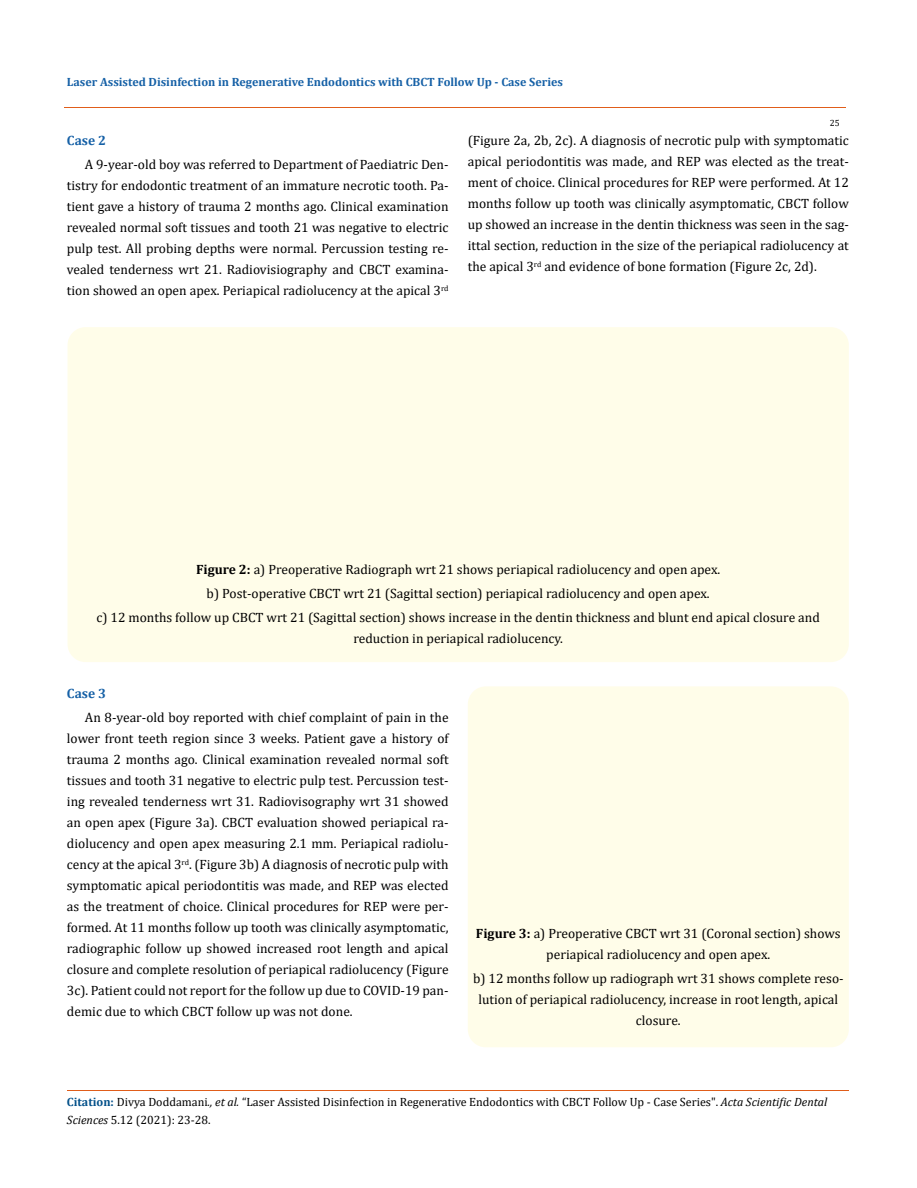
<style>
.page{position:relative;width:917px;height:1188px;background:#fff}
.page>*{position:absolute;margin:0;border:0;box-sizing:border-box;transform-origin:0 0}
.t1{font:13.5px/21px "Cambria";color:#000;text-align:justify}
.t2{font:700 13.5px "Cambria";color:#1560a6}
.t3{font:12px/18px "Cambria";color:#000}
.t4{font:700 12px "Cambria";color:#1560a6}
.t5{font:9px "Cambria";color:#000}
.s1{font-weight:700}
.s2{font-weight:700;color:#035089}
.s3{font-style:italic}
</style>
<div class="page">
<div style="left:68px;top:327px;width:780px;height:335px;background:#fffde9;border-radius:18px"></div>
<div style="left:468px;top:686px;width:380px;height:361px;background:#fffde9;border-radius:18px"></div>
<hr style="left:64px;top:108px;width:781px;height:1px;background:#e05d1a">
<hr style="left:67px;top:1090px;width:781px;height:1px;background:#e05d1a">
<p class="t4" style="left:67px;top:73px;width:497px">Laser Assisted Disinfection in Regenerative Endodontics with CBCT Follow Up - Case Series</p>
<p class="t5" style="left:829px;top:118px;width:11px">25</p>
<p class="t2" style="left:67px;top:131px;width:41px">Case 2</p>
<p class="t1" style="left:67px;top:154px;width:383px;text-indent:18px">A 9-year-old boy was referred to Department of Paediatric Den&shy;tistry for endodontic treatment of an immature necrotic tooth. Pa&shy;tient gave a history of trauma 2 months ago. Clinical examination revealed normal soft tissues and tooth 21 was negative to electric pulp test. All probing depths were normal. Percussion testing re&shy;vealed tenderness wrt 21. Radiovisiography and CBCT examina&shy;tion showed an open apex. Periapical radiolucency at the apical 3<sup>rd</sup></p>
<p class="t1" style="left:468px;top:130px;width:382px">(Figure 2a, 2b, 2c). A diagnosis of necrotic pulp with symptomatic apical periodontitis was made, and REP was elected as the treat&shy;ment of choice. Clinical procedures for REP were performed. At 12 months follow up tooth was clinically asymptomatic, CBCT follow up showed an increase in the dentin thickness was seen in the sag&shy;ittal section, reduction in the size of the periapical radiolucency at the apical 3<sup>rd</sup> and evidence of bone formation (Figure 2c, 2d).</p>
<p class="t1" style="left:96px;top:557px;width:725px;line-height:24px;text-align:center"><span class="s1">Figure 2:</span> a) Preoperative Radiograph wrt 21 shows periapical radiolucency and open apex.<br>b) Post-operative CBCT wrt 21 (Sagittal section) periapical radiolucency and open apex.<br>c) 12 months follow up CBCT wrt 21 (Sagittal section) shows increase in the dentin thickness and blunt end apical closure and</p>
<p class="t1" style="left:353px;top:627px;width:211px">reduction in periapical radiolucency.</p>
<p class="t2" style="left:67px;top:684px;width:41px">Case 3</p>
<p class="t1" style="left:67px;top:707px;width:383px;text-indent:18px">An 8-year-old boy reported with chief complaint of pain in the lower front teeth region since 3 weeks. Patient gave a history of trauma 2 months ago. Clinical examination revealed normal soft tissues and tooth 31 negative to electric pulp test. Percussion test&shy;ing revealed tenderness wrt 31. Radiovisography wrt 31 showed an open apex (Figure 3a). CBCT evaluation showed periapical ra&shy;diolucency and open apex measuring 2.1 mm. Periapical radiolu&shy;cency at the apical 3<sup>rd</sup>. (Figure 3b) A diagnosis of necrotic pulp with symptomatic apical periodontitis was made, and REP was elected as the treatment of choice. Clinical procedures for REP were per&shy;formed. At 11 months follow up tooth was clinically asymptomatic, radiographic follow up showed increased root length and apical closure and complete resolution of periapical radiolucency (Figure 3c). Patient could not report for the follow up due to COVID-19 pan&shy;demic due to which CBCT follow up was not done.</p>
<p class="t1" style="left:476px;top:923px;width:366px;text-align:center"><span class="s1">Figure 3:</span> a) Preoperative CBCT wrt 31 (Coronal section) shows periapical radiolucency and open apex.</p>
<p class="t1" style="left:473px;top:968px;width:372px;text-align:center">b) 12 months follow up radiograph wrt 31 shows complete reso&shy;lution of periapical radiolucency, increase in root length, apical closure.</p>
<p class="t3" style="left:67px;top:1092px;width:762px"><span class="s2">Citation:</span> Divya Doddamani<span class="s3">., et al.</span> “Laser Assisted Disinfection in Regenerative Endodontics with CBCT Follow Up - Case Series". <span class="s3">Acta Scientific Dental<br>Sciences</span> 5.12 (2021): 23-28.</p>
</div>
